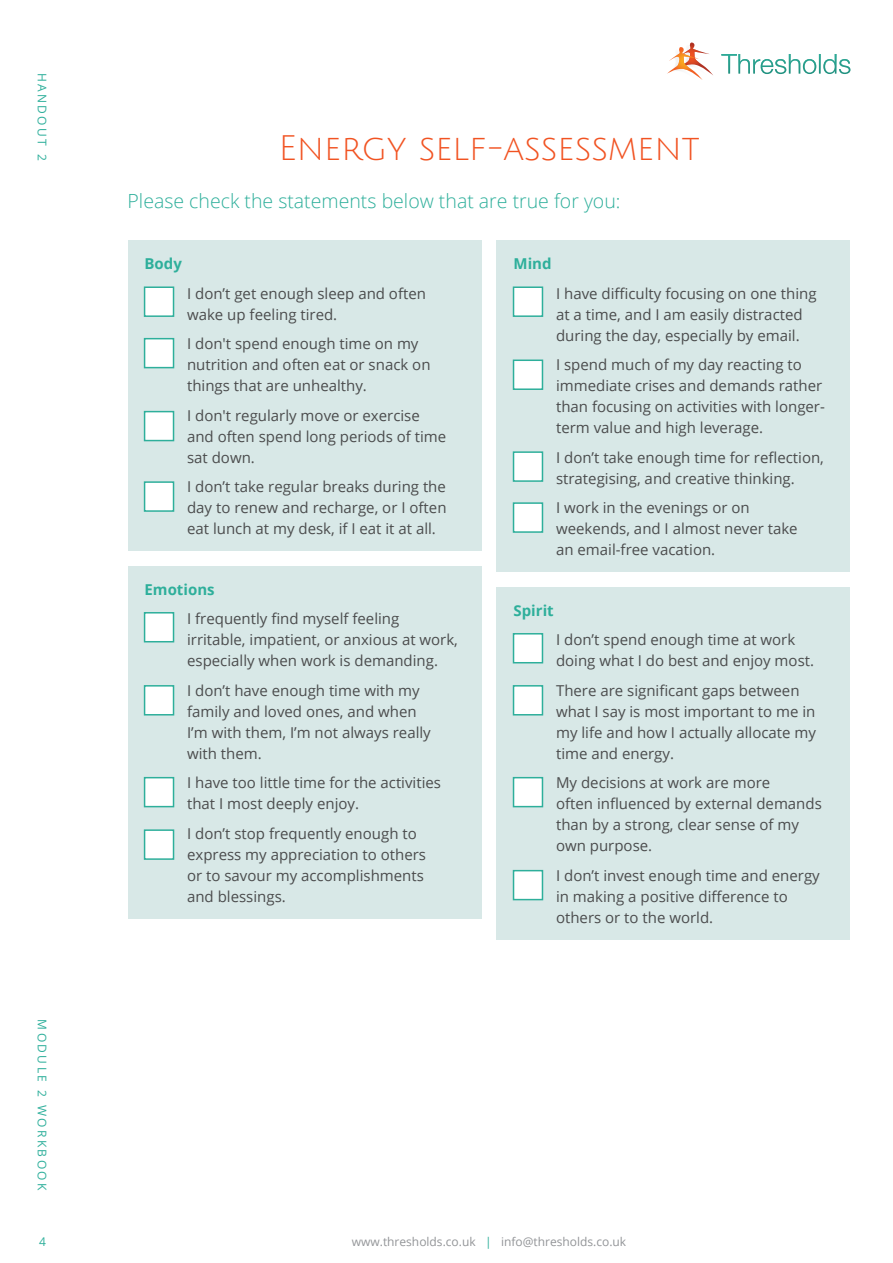
<style>
.page{position:relative;width:893px;height:1263px;background:#fff}
.page>*{position:absolute;margin:0;border:0;box-sizing:border-box;transform-origin:0 0}
.t1{font:34.5px "Julius Sans One";color:#f15322}
.t2{font:300 19.5px "Open Sans";color:#2eaf9b}
.t3{font:15px/21px "Open Sans";color:#4b4c4d}
.t4{font:700 15px "Open Sans";color:#2eaf9b}
.t5{font:12px "Open Sans";color:#939598}
.t6{font:12px "Open Sans";letter-spacing:.2em;color:#2eaf9b}
.s1{color:#2eaf9b}
</style>
<div class="page">
<svg style="left:667px;top:42px;width:46px;height:38px"></svg>
<svg style="left:672px;top:49px;width:24px;height:23px"></svg>
<svg style="left:721px;top:54px;width:129px;height:20px"></svg>
<div style="left:128px;top:241px;width:353px;height:310px;background:#d8e8e7"></div>
<div style="left:144px;top:286px;width:30px;height:31px;background:#fff;border:2px solid #2eaf9b"></div>
<div style="left:144px;top:338px;width:30px;height:30px;background:#fff;border:2px solid #2eaf9b"></div>
<div style="left:144px;top:411px;width:30px;height:30px;background:#fff;border:2px solid #2eaf9b"></div>
<div style="left:144px;top:481px;width:30px;height:31px;background:#fff;border:2px solid #2eaf9b"></div>
<div style="left:496px;top:241px;width:354px;height:331px;background:#d8e8e7"></div>
<div style="left:513px;top:286px;width:30px;height:31px;background:#fff;border:2px solid #2eaf9b"></div>
<div style="left:513px;top:359px;width:30px;height:31px;background:#fff;border:2px solid #2eaf9b"></div>
<div style="left:513px;top:451px;width:30px;height:31px;background:#fff;border:2px solid #2eaf9b"></div>
<div style="left:513px;top:502px;width:30px;height:31px;background:#fff;border:2px solid #2eaf9b"></div>
<div style="left:128px;top:566px;width:353px;height:353px;background:#d8e8e7"></div>
<div style="left:144px;top:612px;width:30px;height:30px;background:#fff;border:2px solid #2eaf9b"></div>
<div style="left:144px;top:685px;width:30px;height:30px;background:#fff;border:2px solid #2eaf9b"></div>
<div style="left:144px;top:777px;width:30px;height:30px;background:#fff;border:2px solid #2eaf9b"></div>
<div style="left:144px;top:829px;width:30px;height:31px;background:#fff;border:2px solid #2eaf9b"></div>
<div style="left:496px;top:587px;width:354px;height:353px;background:#d8e8e7"></div>
<div style="left:513px;top:633px;width:30px;height:30px;background:#fff;border:2px solid #2eaf9b"></div>
<div style="left:513px;top:685px;width:30px;height:30px;background:#fff;border:2px solid #2eaf9b"></div>
<div style="left:513px;top:777px;width:30px;height:30px;background:#fff;border:2px solid #2eaf9b"></div>
<div style="left:513px;top:870px;width:30px;height:30px;background:#fff;border:2px solid #2eaf9b"></div>
<p class="t6" style="left:51px;top:73px;width:90px;rotate:90deg">HANDOUT 2</p>
<p class="t6" style="left:51px;top:1019px;width:173px;rotate:90deg">MODULE 2 WORKBOOK</p>
<p class="t6" style="left:39px;top:1234px;width:8px">4</p>
<h1 class="t1" style="left:278px;top:130px;width:423px">Energy self-assessment</h1>
<h2 class="t2" style="left:128px;top:188px;width:494px">Please check the statements below that are true for you:</h2>
<p class="t4" style="left:145px;top:253px;width:39px">Body</p>
<p class="t3" style="left:187px;top:282px;width:240px">I don’t get enough sleep and often wake up feeling tired.</p>
<p class="t3" style="left:187px;top:333px;width:245px">I don't spend enough time on my nutrition and often eat or snack on things that are unhealthy.</p>
<p class="t3" style="left:187px;top:404px;width:261px">I don't regularly move or exercise and often spend long periods of time sat down.</p>
<p class="t3" style="left:187px;top:476px;width:261px;text-align:justify">I don’t take regular breaks during the day to renew and recharge, or I often eat lunch at my desk, if I eat it at all.</p>
<p class="t4" style="left:145px;top:579px;width:72px">Emotions</p>
<p class="t3" style="left:187px;top:608px;width:272px">I frequently find myself feeling irritable, impatient, or anxious at work, especially when work is demanding.</p>
<p class="t3" style="left:187px;top:679px;width:245px">I don’t have enough time with my family and loved ones, and when<br>I’m with them, I’m not always really with them.</p>
<p class="t3" style="left:187px;top:772px;width:255px">I have too little time for the activities that I most deeply enjoy.</p>
<p class="t3" style="left:187px;top:822px;width:240px">I don’t stop frequently enough to express my appreciation to others or to savour my accomplishments and blessings.</p>
<p class="t4" style="left:513px;top:253px;width:40px">Mind</p>
<p class="t3" style="left:556px;top:282px;width:262px">I have difficulty focusing on one thing at a time, and I am easily distracted during the day, especially by email.</p>
<p class="t3" style="left:556px;top:354px;width:270px">I spend much of my day reacting to immediate crises and demands rather than focusing on activities with longer&shy;term value and high leverage.</p>
<p class="t3" style="left:556px;top:446px;width:269px">I don’t take enough time for reflection, strategising, and creative thinking.</p>
<p class="t3" style="left:556px;top:497px;width:243px">I work in the evenings or on weekends, and I almost never take an email-free vacation.</p>
<p class="t4" style="left:513px;top:600px;width:42px">Spirit</p>
<p class="t3" style="left:556px;top:629px;width:260px">I don’t spend enough time at work doing what I do best and enjoy most.</p>
<p class="t3" style="left:556px;top:679px;width:261px">There are significant gaps between what I say is most important to me in my life and how I actually allocate my time and energy.</p>
<p class="t3" style="left:556px;top:772px;width:267px">My decisions at work are more<br>often influenced by external demands than by a strong, clear sense of my own purpose.</p>
<p class="t3" style="left:556px;top:864px;width:265px">I don’t invest enough time and energy in making a positive difference to others or to the world.</p>
<p class="t5" style="left:352px;top:1234px;width:276px">www.thresholds.co.uk <span class="s1">|</span> info@thresholds.co.uk</p>
</div>
